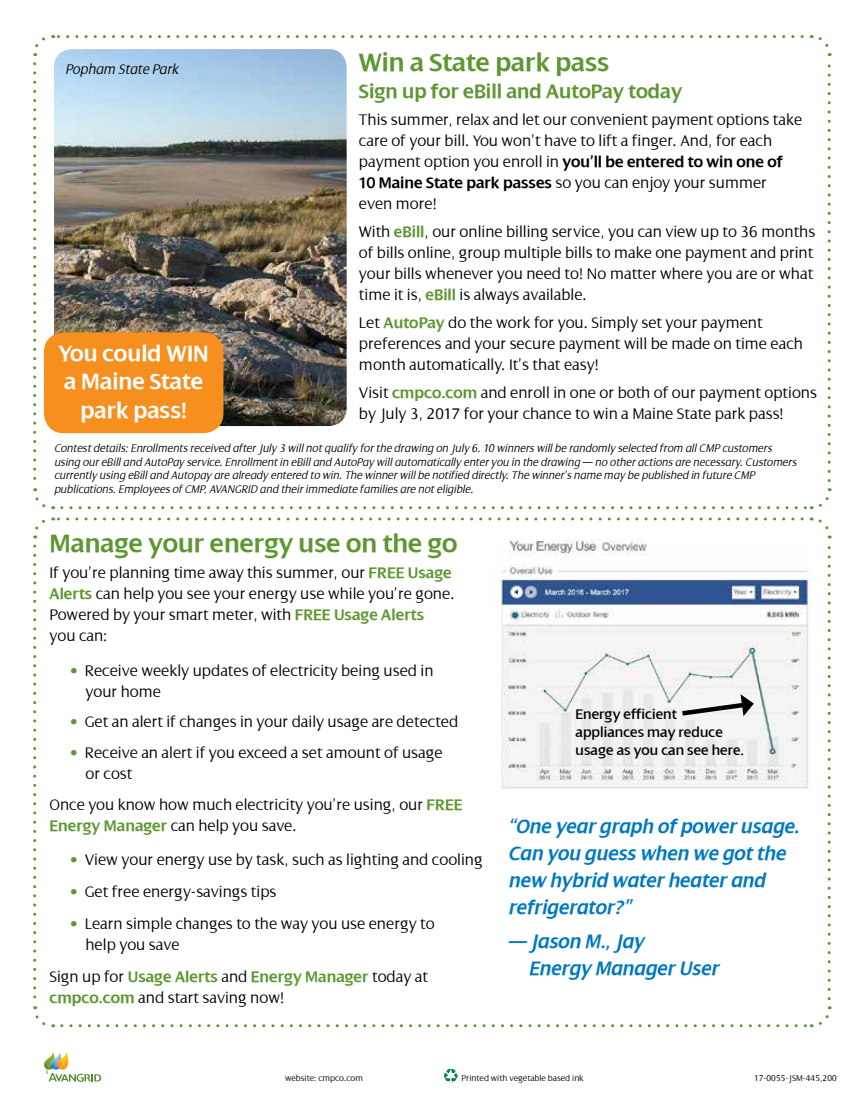
<style>
.page{position:relative;width:864px;height:1107px;background:#fff}
.page>*{position:absolute;margin:0;border:0;box-sizing:border-box;transform-origin:0 0}
.t1{font:600 27px "Dialog";color:#5e9732}
.t2{font:600 23.85px/28.7px "Dialog";color:#fff;text-align:center}
.t3{font:italic 600 21px/27px "Dialog";color:#0079c1}
.t4{font:600 21px "Dialog";color:#5e9732}
.t5{font:300 16.5px/21px "Dialog";color:#000}
.t6{font:15px/18px "Dialog";color:#000}
.t7{font:italic 300 15px "Dialog";color:#000}
.t8{font:italic 300 12px/13.5px "Dialog";color:#000}
.t9{font:300 9px "Dialog";color:#000}
.s1{font-weight:600}
.s2{font-weight:600;color:#5e9732}
.s3{color:#5e9732}
</style>
<div class="page">
<svg style="left:33px;top:546px;width:21px;height:482px"></svg>
<svg style="left:62px;top:1006px;width:770px;height:21px"></svg>
<svg style="left:811px;top:517px;width:20px;height:482px"></svg>
<svg style="left:33px;top:517px;width:769px;height:21px"></svg>
<svg style="left:33px;top:64px;width:21px;height:446px"></svg>
<svg style="left:62px;top:488px;width:770px;height:21px"></svg>
<svg style="left:811px;top:35px;width:20px;height:446px"></svg>
<svg style="left:33px;top:35px;width:769px;height:21px"></svg>
<img style="left:54px;top:49px;width:293px;height:377px">
<svg style="left:443px;top:1069px;width:15px;height:13px"></svg>
<svg style="left:44px;top:1052px;width:57px;height:30px"></svg>
<img style="left:492px;top:539px;width:320px;height:258px">
<div style="left:44px;top:332px;width:179px;height:101px;background:#f78f1e;border-radius:20px"></div>
<svg style="left:677px;top:694px;width:77px;height:24px"></svg>
<h1 class="t1" style="left:359px;top:47px;width:252px">Win a State park pass</h1>
<p class="t4" style="left:359px;top:80px;width:325px">Sign up for eBill and AutoPay today</p>
<p class="t5" style="left:359px;top:110px;width:445px">This summer, relax and let our convenient payment options take care of your bill. You won’t have to lift a finger. And, for each payment option you enroll in <span class="s1">you’ll be entered to win one of 10 Maine State park passes</span> so you can enjoy your summer even more!</p>
<p class="t5" style="left:359px;top:222px;width:458px">With <span class="s2">eBill</span>, our online billing service, you can view up to 36 months of bills online, group multiple bills to make one payment and print your bills whenever you need to! No matter where you are or what time it is, <span class="s2">eBill</span> is always available.</p>
<p class="t5" style="left:359px;top:312px;width:446px">Let <span class="s2">AutoPay</span> do the work for you. Simply set your payment preferences and your secure payment will be made on time each month automatically. It’s that easy!</p>
<p class="t5" style="left:359px;top:382px;width:460px">Visit <span class="s2">cmpco.com</span> and enroll in one or both of our payment options by July 3, 2017 for your chance to win a Maine State park pass!</p>
<p class="t7" style="left:65px;top:61px;width:115px">Popham State Park</p>
<h2 class="t2" style="left:59px;top:339px;width:152px">You could WIN a Maine State park pass!</h2>
<p class="t8" style="left:54px;top:442px;width:744px">Contest details: Enrollments received after July 3 will not qualify for the drawing on July 6. 10 winners will be randomly selected from all CMP customers using our eBill and AutoPay service. Enrollment in eBill and AutoPay will automatically enter you in the drawing — no other actions are necessary. Customers currently using eBill and Autopay are already entered to win. The winner will be notified directly. The winner’s name may be published in future CMP publications. Employees of CMP, AVANGRID and their immediate families are not eligible.</p>
<h1 class="t1" style="left:50px;top:528px;width:410px">Manage your energy use on the go</h1>
<p class="t5" style="left:50px;top:562px;width:407px">If you’re planning time away this summer, our <span class="s2">FREE Usage Alerts</span> can help you see your energy use while you’re gone.<br>Powered by your smart meter, with <span class="s2">FREE Usage Alerts<br></span>you can:</p>
<p class="t5" style="left:86px;top:660px;width:350px;text-indent:-16px"><span class="s3">•</span> Receive weekly updates of electricity being used in your home</p>
<p class="t5" style="left:70px;top:712px;width:390px"><span class="s3">•</span> Get an alert if changes in your daily usage are detected</p>
<p class="t5" style="left:86px;top:742px;width:359px;text-indent:-16px"><span class="s3">•</span> Receive an alert if you exceed a set amount of usage or cost</p>
<p class="t5" style="left:50px;top:794px;width:414px">Once you know how much electricity you’re using, our <span class="s2">FREE<br>Energy Manager</span> can help you save.</p>
<p class="t5" style="left:70px;top:849px;width:415px"><span class="s3">•</span> View your energy use by task, such as lighting and cooling</p>
<p class="t5" style="left:70px;top:881px;width:208px"><span class="s3">•</span> Get free energy-savings tips</p>
<p class="t5" style="left:86px;top:913px;width:351px;text-indent:-16px"><span class="s3">•</span> Learn simple changes to the way you use energy to help you save</p>
<p class="t5" style="left:50px;top:966px;width:380px">Sign up for <span class="s2">Usage Alerts</span> and <span class="s2">Energy Manager</span> today at <span class="s2">cmpco.com</span> and start saving now!</p>
<p class="t6" style="left:576px;top:705px;width:170px">Energy efficient appliances may reduce usage as you can see here.</p>
<p class="t3" style="left:508px;top:813px;width:292px">“One year graph of power usage.<br>Can you guess when we got the new hybrid water heater and refrigerator?”</p>
<p class="t3" style="left:529px;top:928px;width:192px;text-indent:-20px">— Jason M., Jay<br>Energy Manager User</p>
<p class="t9" style="left:285px;top:1073px;width:80px">website: cmpco.com</p>
<p class="t9" style="left:462px;top:1073px;width:124px">Printed with vegetable based ink</p>
<p class="t9" style="left:754px;top:1073px;width:84px">17-0055-JSM-445,200</p>
</div>
